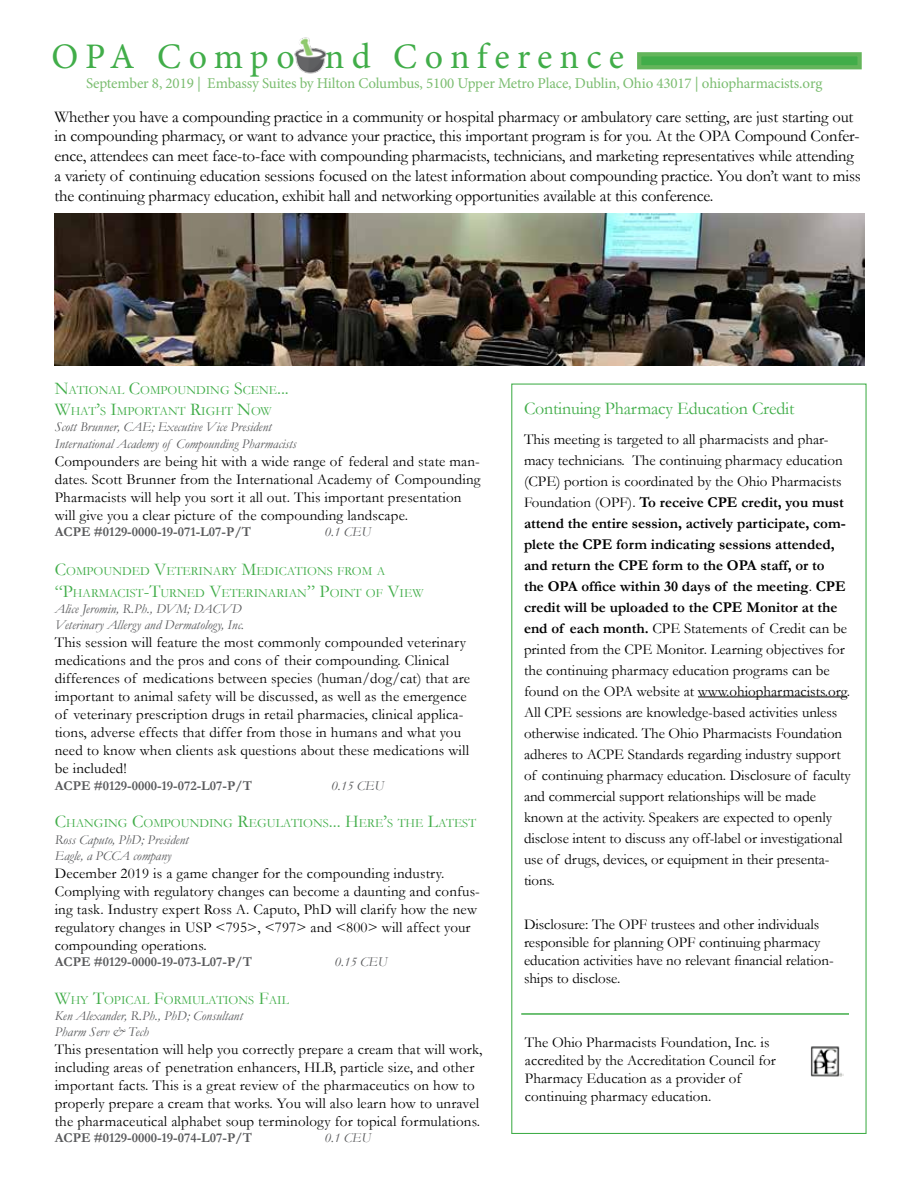
<style>
.page{position:relative;width:918px;height:1188px;background:#fff}
.page>*{position:absolute;margin:0;border:0;box-sizing:border-box;transform-origin:0 0}
.t1{font:36px "Minion Pro";letter-spacing:.195em;color:#41ad49}
.t2{font:18px "Garamond";letter-spacing:-.01em;color:#41ad49}
.t3{font:16.5px/19.8px "Garamond";letter-spacing:-.01em;color:#000}
.t4{font:15px/18px "Garamond";letter-spacing:.01em;color:#000}
.t5{font:15px "Minion Pro";letter-spacing:-.01em;color:#7bbd70}
.t6{font:italic 13.5px/16.2px "Garamond";color:#58595b}
.t7{font:700 13.5px "Garamond";color:#58595b}
.t8{font:12.6px/21.6px "Garamond";color:#41ad49}
.s1{font-size:18px}
.s2{font-weight:700}
</style>
<div class="page">
<img style="left:810px;top:1046px;width:34px;height:31px">
<hr style="left:698px;top:697px;width:149px;height:1px;background:#000">
<img style="left:55px;top:213px;width:810px;height:152px">
<hr style="left:521px;top:1013px;width:328px;height:2px;background:#41ad49">
<div style="left:637px;top:52px;width:225px;height:17px;background:#41ad49;border:4px solid #64b55b"></div>
<img style="left:294px;top:37px;width:33px;height:37px">
<h1 class="t1" style="left:52px;top:33px;width:574px">OPA Compo nd Conference</h1>
<p class="t5" style="left:86px;top:73px;width:738px">September 8, 2019 | Embassy Suites by Hilton Columbus, 5100 Upper Metro Place, Dublin, Ohio 43017 | ohiopharmacists.org</p>
<p class="t3" style="left:55px;top:106px;width:808px">Whether you have a compounding practice in a community or hospital pharmacy or ambulatory care setting, are just starting out in compounding pharmacy, or want to advance your practice, this important program is for you. At the OPA Compound Confer&shy;ence, attendees can meet face-to-face with compounding pharmacists, technicians, and marketing representatives while attending a variety of continuing education sessions focused on the latest information about compounding practice. You don’t want to miss the continuing pharmacy education, exhibit hall and networking opportunities available at this conference.</p>
<p class="t8" style="left:55px;top:378px;width:236px"><span class="s1">N</span>ATIONAL <span class="s1">C</span>OMPOUNDING <span class="s1">S</span>CENE<span class="s1">...<br>W</span>HAT<span class="s1">’</span>S <span class="s1">I</span>MPORTANT <span class="s1">R</span>IGHT <span class="s1">N</span>OW</p>
<p class="t6" style="left:55px;top:419px;width:243px">Scott Brunner, CAE; Executive Vice President<br>International Academy of Compounding Pharmacists</p>
<p class="t4" style="left:55px;top:451px;width:427px">Compounders are being hit with a wide range of federal and state man&shy;dates. Scott Brunner from the International Academy of Compounding Pharmacists will help you sort it all out. This important presentation will give you a clear picture of the compounding landscape.</p>
<p class="t7" style="left:55px;top:522px;width:198px">ACPE #0129-0000-19-071-L07-P/T</p>
<p class="t6" style="left:325px;top:523px;width:48px">0.1 CEU</p>
<p class="t8" style="left:55px;top:560px;width:370px"><span class="s1">C</span>OMPOUNDED <span class="s1">V</span>ETERINARY <span class="s1">M</span>EDICATIONS FROM A <span class="s1">“P</span>HARMACIST<span class="s1">-T</span>URNED <span class="s1">V</span>ETERINARIAN<span class="s1">” P</span>OINT OF <span class="s1">V</span>IEW</p>
<p class="t6" style="left:55px;top:600px;width:191px">Alice Jeromin, R.Ph., DVM; DACVD<br>Veterinary Allergy and Dermatology, Inc.</p>
<p class="t4" style="left:55px;top:633px;width:417px">This session will feature the most commonly compounded veterinary medications and the pros and cons of their compounding. Clinical differences of medications between species (human/dog/cat) that are important to animal safety will be discussed, as well as the emergence of veterinary prescription drugs in retail pharmacies, clinical applica&shy;tions, adverse effects that differ from those in humans and what you need to know when clients ask questions about these medications will be included!</p>
<p class="t7" style="left:55px;top:776px;width:199px">ACPE #0129-0000-19-072-L07-P/T</p>
<p class="t6" style="left:331px;top:777px;width:54px">0.15 CEU</p>
<p class="t8" style="left:55px;top:812px;width:423px"><span class="s1">C</span>HANGING <span class="s1">C</span>OMPOUNDING <span class="s1">R</span>EGULATIONS <span class="s1">... H</span>ERE<span class="s1">’</span>S THE <span class="s1">L</span>ATEST</p>
<p class="t6" style="left:55px;top:831px;width:135px">Ross Caputo, PhD; President<br>Eagle, a PCCA company</p>
<p class="t4" style="left:55px;top:864px;width:427px">December 2019 is a game changer for the compounding industry.<br>Complying with regulatory changes can become a daunting and confus&shy;ing task. Industry expert Ross A. Caputo, PhD will clarify how the new regulatory changes in USP &lt;795&gt;, &lt;797&gt; and &lt;800&gt; will affect your compounding operations.</p>
<p class="t7" style="left:55px;top:953px;width:199px">ACPE #0129-0000-19-073-L07-P/T</p>
<p class="t6" style="left:335px;top:953px;width:54px">0.15 CEU</p>
<p class="t8" style="left:55px;top:989px;width:236px"><span class="s1">W</span>HY <span class="s1">T</span>OPICAL <span class="s1">F</span>ORMULATIONS <span class="s1">F</span>AIL</p>
<p class="t6" style="left:55px;top:1007px;width:189px">Ken Alexander, R.Ph., PhD; Consultant<br>Pharm Serv &amp; Tech</p>
<p class="t4" style="left:55px;top:1040px;width:429px">This presentation will help you correctly prepare a cream that will work, including areas of penetration enhancers, HLB, particle size, and other important facts. This is a great review of the pharmaceutics on how to properly prepare a cream that works. You will also learn how to unravel the pharmaceutical alphabet soup terminology for topical formulations.</p>
<p class="t7" style="left:55px;top:1129px;width:199px">ACPE #0129-0000-19-074-L07-P/T</p>
<p class="t6" style="left:325px;top:1130px;width:48px">0.1 CEU</p>
<p class="t2" style="left:524px;top:396px;width:272px">Continuing Pharmacy Education Credit</p>
<p class="t4" style="left:524px;top:428px;width:328px;line-height:21px">This meeting is targeted to all pharmacists and phar&shy;macy technicians. The continuing pharmacy education (CPE) portion is coordinated by the Ohio Pharmacists Foundation (OPF). <span class="s2">To receive CPE credit, you must attend the entire session, actively participate, com&shy;plete the CPE form indicating sessions attended, and return the CPE form to the OPA staff, or to<br>the OPA office within 30 days of the meeting</span>. <span class="s2">CPE credit will be uploaded to the CPE Monitor at the end of each month.</span> CPE Statements of Credit can be printed from the CPE Monitor. Learning objectives for the continuing pharmacy education programs can be found on the OPA website at www.ohiopharmacists.org.<br>All CPE sessions are knowledge-based activities unless otherwise indicated. The Ohio Pharmacists Foundation adheres to ACPE Standards regarding industry support of continuing pharmacy education. Disclosure of faculty and commercial support relationships will be made known at the activity. Speakers are expected to openly disclose intent to discuss any off-label or investigational use of drugs, devices, or equipment in their presenta&shy;tions.</p>
<p class="t4" style="left:524px;top:915px;width:311px">Disclosure: The OPF trustees and other individuals responsible for planning OPF continuing pharmacy education activities have no relevant financial relation&shy;ships to disclose.</p>
<p class="t4" style="left:525px;top:1033px;width:252px">The Ohio Pharmacists Foundation, Inc. is accredited by the Accreditation Council for Pharmacy Education as a provider of continuing pharmacy education.</p>
</div>
